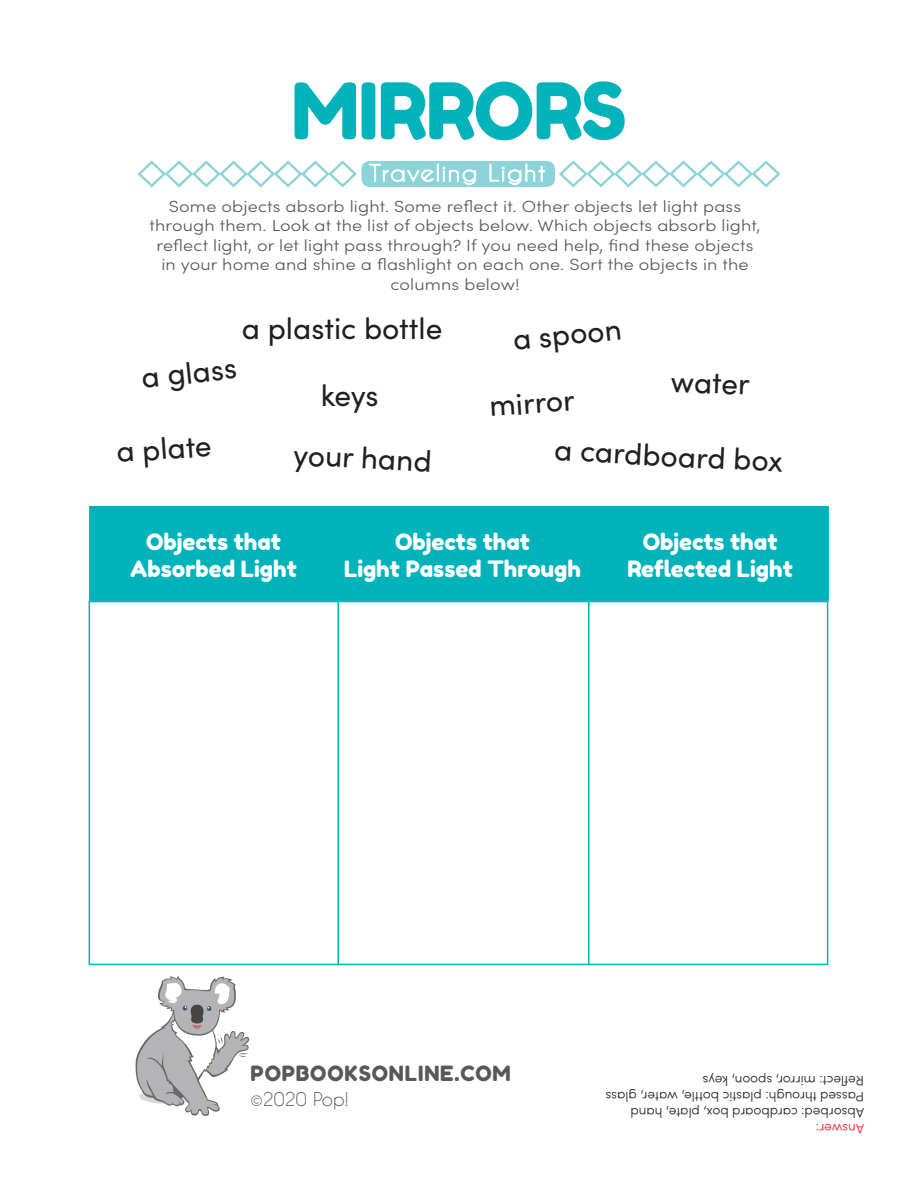
<style>
.page{position:relative;width:918px;height:1188px;background:#fff}
.page>*{position:absolute;margin:0;border:0;box-sizing:border-box;transform-origin:0 0}
.Book_Title{font:78px "Fredoka One";letter-spacing:-.01em;color:#00b3bb}
.t1{font:30px "Sofia Pro";color:#231f20}
.t2{font:22.5px/27px "Fredoka One";color:#fff;text-align:center}
.Popbooksonline{font:21px "Fredoka One";letter-spacing:.04em;color:#57585a}
.Copyright_2018{font:18px "Caviar Dreams";color:#57585a}
.Directions{font:300 16.2px/19.5px "Sofia Pro";letter-spacing:.01em;color:#57585a;text-align:center;scale:1.11 1}
.t3{font:300 13.5px/16.2px "Sofia Pro";color:#231f20}
.t4{font:300 13.5px "Sofia Pro";color:#ee1d23}
</style>
<div class="page">
<svg style="left:135px;top:976px;width:115px;height:140px"></svg>
<svg style="left:137px;top:160px;width:220px;height:28px"></svg>
<svg style="left:559px;top:160px;width:222px;height:28px"></svg>
<div style="left:361px;top:161px;width:194px;height:26px;background:#8cd4d9;border-radius:9px"></div>
<svg style="left:370px;top:164px;width:106px;height:21px"></svg>
<svg style="left:490px;top:164px;width:55px;height:21px"></svg>
<div style="left:89px;top:601px;width:739px;height:364px;border:2px solid #00b3bb"></div>
<div style="left:89px;top:506px;width:740px;height:95px;background:#00b3bb;border:2px solid #00b3bb"></div>
<hr style="left:338px;top:556px;width:1px;height:409px;background:#00b3bb">
<hr style="left:588px;top:556px;width:2px;height:409px;background:#00b3bb">
<p class="Book_Title" style="left:291px;top:63px;width:337px">MIRRORS</p>
<p class="Directions" style="left:150px;top:195px;width:552px">Some objects absorb light. Some reflect it. Other objects let light pass through them. Look at the list of objects below. Which objects absorb light, reflect light, or let light pass through? If you need help, find these objects in your home and shine a flashlight on each one. Sort the objects in the columns below!</p>
<p class="t1" style="left:242px;top:307px;width:202px">a plastic bottle</p>
<p class="t1" style="left:511px;top:318px;width:111px;rotate:-6deg">a spoon</p>
<p class="t1" style="left:139px;top:356px;width:97px;rotate:-6deg">a glass</p>
<p class="t1" style="left:321px;top:373px;width:59px">keys</p>
<p class="t1" style="left:488px;top:384px;width:87px;rotate:-4deg">mirror</p>
<p class="t1" style="left:672px;top:360px;width:81px;rotate:2deg">water</p>
<p class="t1" style="left:115px;top:430px;width:97px;rotate:-4deg">a plate</p>
<p class="t1" style="left:294px;top:432px;width:140px;rotate:3deg">your hand</p>
<p class="t1" style="left:556px;top:428px;width:230px;rotate:3deg">a cardboard box</p>
<p class="t2" style="left:130px;top:528px;width:168px">Objects that<br>Absorbed Light</p>
<p class="t2" style="left:344px;top:528px;width:238px">Objects that<br>Light Passed Through</p>
<p class="t2" style="left:627px;top:528px;width:167px">Objects that<br>Reflected Light</p>
<p class="Popbooksonline" style="left:251px;top:1061px;width:262px">POPBOOKSONLINE.COM</p>
<p class="Copyright_2018" style="left:251px;top:1089px;width:100px">©2020 Pop!</p>
<p class="t3" style="left:864px;top:1122px;width:260px;rotate:-180deg">Absorbed: cardboard box, plate, hand<br>Passed through: plastic bottle, water, glass<br>Reflect: mirror, spoon, keys</p>
<p class="t4" style="left:864px;top:1139px;width:49px;rotate:-180deg">Answer:</p>
</div>
